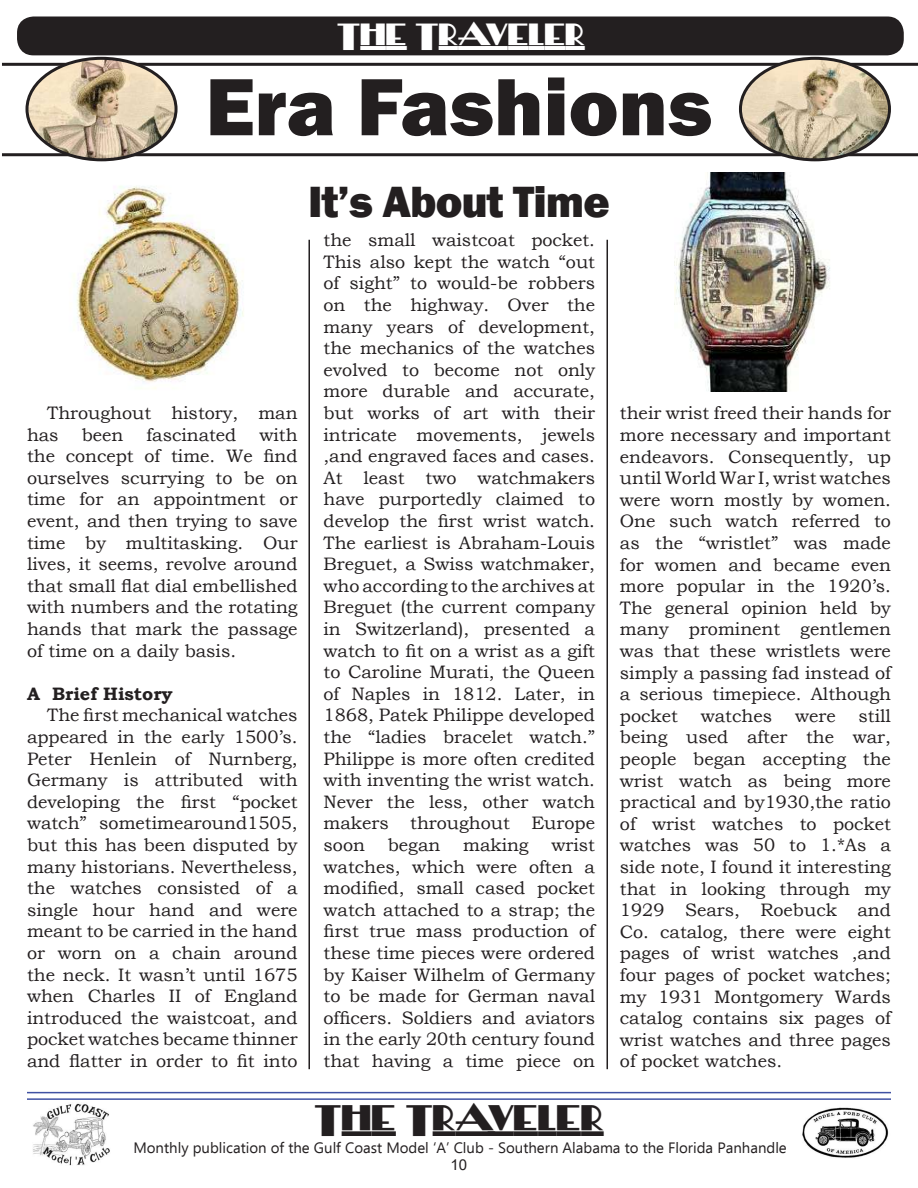
<style>
.page{position:relative;width:918px;height:1188px;background:#fff}
.page>*{position:absolute;margin:0;border:0;box-sizing:border-box;transform-origin:0 0}
.t1{font:800 84px "Franklin Gothic";color:#231f20}
.t2{font:800 45px "Franklin Gothic";letter-spacing:-.02em;color:#231f20}
.t3{font:42px "Herald Square NF";color:#231f20}
.t4{font:36px "Herald Square NF";color:#fff}
.t5{font:18px/21.6px "Bookman Old Style";color:#231f20;text-align:justify}
.t6{font:700 18px "Bookman Old Style";color:#231f20}
.t7{font:15px "Ebrima";color:#231f20}
.t8{font:15px "Arial";color:#231f20}
</style>
<div class="page">
<hr style="left:27px;top:1098px;width:864px;height:2px;background:#4052a3">
<hr style="left:27px;top:1092px;width:864px;height:1px;background:#4052a3">
<img style="left:802px;top:1107px;width:87px;height:51px">
<img style="left:33px;top:1103px;width:77px;height:62px">
<hr style="left:2px;top:153px;width:916px;height:3px;background:#231f20">
<hr style="left:2px;top:63px;width:916px;height:3px;background:#231f20">
<div style="left:17px;top:16px;width:887px;height:39px;background:#231f20;border-radius:16px"></div>
<img style="left:27px;top:58px;width:149px;height:102px">
<div style="left:26px;top:57px;width:152px;height:104px;border:3px solid #231f20;border-radius:50%"></div>
<img style="left:740px;top:58px;width:150px;height:102px">
<div style="left:739px;top:57px;width:152px;height:104px;border:3px solid #231f20;border-radius:50%"></div>
<hr style="left:308px;top:240px;width:2px;height:829px;background:#231f20">
<hr style="left:607px;top:240px;width:1px;height:829px;background:#231f20">
<img style="left:73px;top:186px;width:171px;height:203px">
<img style="left:674px;top:173px;width:156px;height:218px">
<h3 class="t4" style="left:337px;top:15px;width:250px">THE TRAVELER</h3>
<h1 class="t1" style="left:206px;top:53px;width:508px">Era Fashions</h1>
<p class="t5" style="left:27px;top:402px;width:272px;text-indent:20px">Throughout history, man has</p>
<p class="t5" style="left:27px;top:424px;width:272px;text-indent:233px">with the concept of time. We find ourselves scurrying to be on time for an appointment or event, and then trying to save time by multitasking. Our lives, it seems, revolve around that small flat dial embellished with numbers and the rotating hands that mark the passage of time on a daily basis.</p>
<p class="t6" style="left:27px;top:681px;width:147px">A Brief History</p>
<p class="t5" style="left:27px;top:705px;width:272px;text-indent:20px">The first mechanical watches appeared in the early 1500’s.<br>Peter Henlein of Nurnberg, Germany is attributed with developing the first “pocket watch” sometimearound1505, but this has been disputed by many historians. Nevertheless, the watches consisted of a single hour hand and were meant to be carried in the hand or worn on a chain around the neck. It wasn’t until 1675 when Charles II of England introduced the waistcoat, and pocket watches became thinner and flatter in order to fit into</p>
<p class="t5" style="left:82px;top:424px;width:43px">been</p>
<p class="t5" style="left:146px;top:424px;width:92px">fascinated</p>
<h2 class="t2" style="left:308px;top:173px;width:303px">It’s About Time</h2>
<p class="t5" style="left:324px;top:229px;width:273px">the small waistcoat pocket.<br>This also kept the watch “out of sight” to would-be robbers on the highway. Over the many years of development, the mechanics of the watches evolved to become not only more durable and accurate, but works of art with their intricate movements, jewels ,and engraved faces and cases.<br>At least two watchmakers have purportedly claimed to develop the first wrist watch.<br>The earliest is Abraham-Louis Breguet, a Swiss watchmaker, who according to the archives at Breguet (the current company in Switzerland), presented a watch to fit on a wrist as a gift to Caroline Murati, the Queen of Naples in 1812. Later, in 1868, Patek Philippe developed the “ladies bracelet watch.” Philippe is more often credited with inventing the wrist watch.<br>Never the less, other watch makers throughout Europe soon</p>
<p class="t5" style="left:388px;top:834px;width:54px">began</p>
<p class="t5" style="left:463px;top:834px;width:67px">making</p>
<p class="t5" style="left:324px;top:834px;width:273px;text-indent:228px">wrist watches, which were often a modified, small cased pocket watch attached to a strap; the first true mass production of these time pieces were ordered by Kaiser Wilhelm of Germany to be made for German naval officers. Soldiers and aviators in the early 20th century found that having a time piece on</p>
<p class="t5" style="left:620px;top:403px;width:273px">their wrist freed their hands for more necessary and important endeavors. Consequently, up until World War I, wrist watches were worn mostly by women.<br>One such watch referred to as the “wristlet” was made for women and became even more popular in the 1920’s.<br>The general opinion held by many prominent gentlemen was that these wristlets were simply a passing fad instead of a serious timepiece. Although pocket</p>
<p class="t5" style="left:620px;top:705px;width:273px;text-indent:239px">still being used after the war, people began accepting the wrist watch as being more practical and by1930,the ratio of wrist watches to pocket watches was 50 to 1.*As a side note, I found it interesting that in looking through my 1929 Sears, Roebuck and Co. catalog, there were eight pages of wrist watches ,and four pages of pocket watches; my 1931 Montgomery Wards catalog contains six pages of wrist watches and three pages of pocket watches.</p>
<p class="t5" style="left:701px;top:705px;width:73px">watches</p>
<p class="t5" style="left:795px;top:705px;width:42px">were</p>
<h3 class="t3" style="left:314px;top:1095px;width:291px">THE TRAVELER</h3>
<p class="t7" style="left:133px;top:1136px;width:655px">Monthly publication of the Gulf Coast Model ‘A’ Club - Southern Alabama to the Florida Panhandle</p>
<p class="t8" style="left:451px;top:1154px;width:18px">10</p>
</div>
